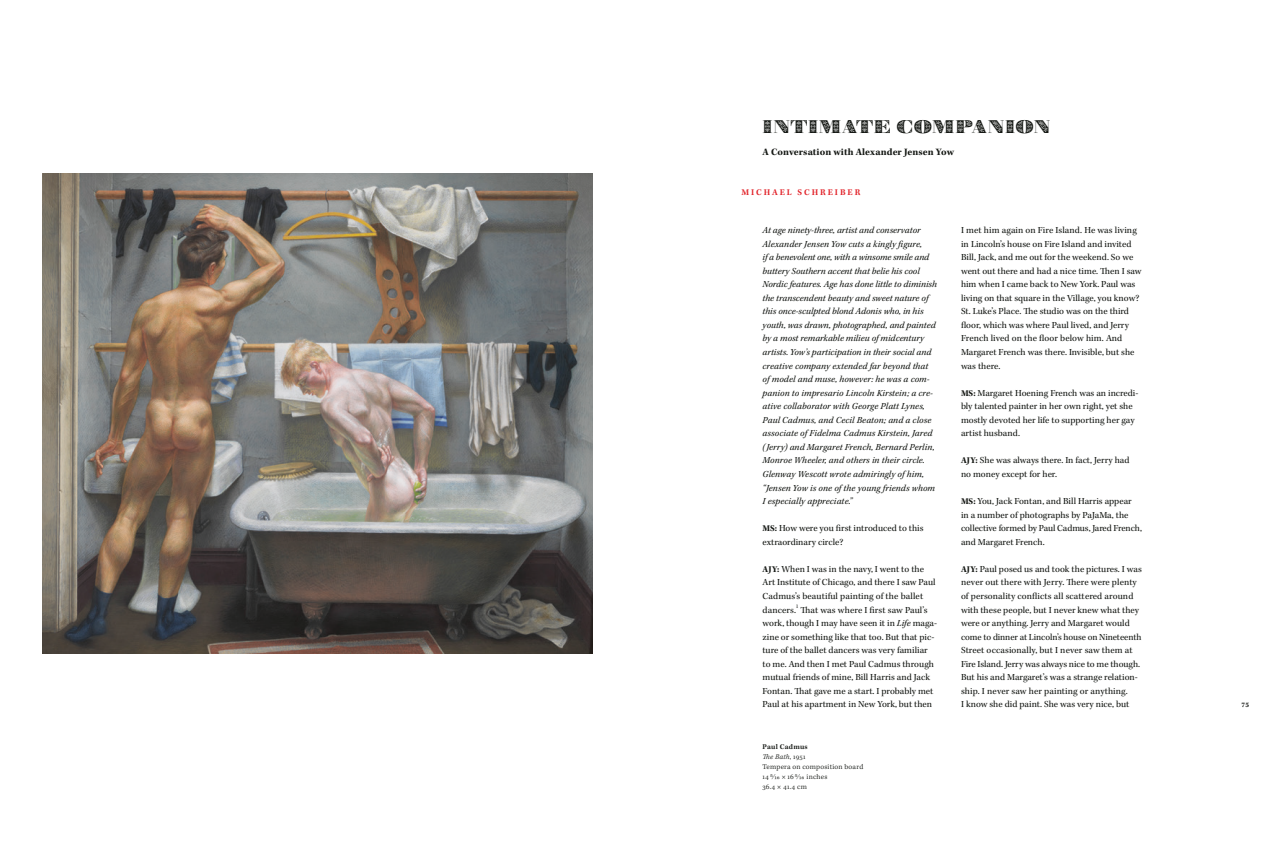
<style>
.page{position:relative;width:1270px;height:848px;background:#fff}
.page>*{position:absolute;margin:0;border:0;box-sizing:border-box;transform-origin:0 0}
.t1{font:18px "Walbaum Decorated";letter-spacing:.04em;color:#141713}
.t2{font:700 10px "Kepler Std";letter-spacing:.01em;color:#141713}
.Body{font:9.5px/13.6px "Kepler Std";color:#141713}
.t3{font:italic 9.5px/13.6px "Kepler Std";letter-spacing:.005em;color:#141713}
.t4{font:9px "Kepler Std Semibold Capt";letter-spacing:.21em;color:#e11f26}
.t5{font:7.5px "Kepler Std Light Capt";letter-spacing:.02em;color:#141713}
.t6{font:7.5px "Kepler Std Light Capt";letter-spacing:.04em;color:#141713}
.t7{font:7.5px "Kepler Std Light It Capt";color:#141713}
.t8{font:7.5px "Kepler Std Semibold Capt";letter-spacing:.035em;color:#141713}
.t9{font:700 7px "Kepler Std";color:#141713}
.s1{font-weight:700;font-size:9px}
.s2{font-style:italic}
.s3{font-family:"Kepler Std Light Capt"}
</style>
<div class="page">
<img style="left:43px;top:173px;width:549px;height:480px">
<p class="t1" style="left:763px;top:111px;width:289px">INTIMATE COMPANION</p>
<p class="t2" style="left:763px;top:147px;width:193px">A Conversation with Alexander Jensen Yow</p>
<p class="t4" style="left:741px;top:187px;width:121px">MICHAEL SCHREIBER</p>
<p class="t3" style="left:763px;top:223px;width:176px">At age ninety-three, artist and conservator Alexander Jensen Yow cuts a kingly figure,<br>if a benevolent one, with a winsome smile and buttery Southern accent that belie his cool Nordic features. Age has done little to diminish the transcendent beauty and sweet nature of this once-sculpted blond Adonis who, in his youth, was drawn, photographed, and painted by a most remarkable milieu of midcentury artists. Yow’s participation in their social and creative company extended far beyond that of model and muse, however: he was a com&shy;panion to impresario Lincoln Kirstein; a cre&shy;ative collaborator with George Platt Lynes, Paul Cadmus, and Cecil Beaton; and a close associate of Fidelma Cadmus Kirstein, Jared (Jerry) and Margaret French, Bernard Perlin, Monroe Wheeler, and others in their circle.<br>Glenway Wescott wrote admiringly of him, “Jensen Yow is one of the young friends whom I especially appreciate.”</p>
<p class="Body" style="left:763px;top:522px;width:163px"><span class="s1">MS:</span> How were you first introduced to this extraordinary circle?</p>
<p class="Body" style="left:763px;top:562px;width:176px"><span class="s1">AJY:</span> When I was in the navy, I went to the Art Institute of Chicago, and there I saw Paul Cadmus’s beautiful painting of the ballet dancers.<sup>1</sup> That was where I first saw Paul’s work, though I may have seen it in <span class="s2">Life</span> maga&shy;zine or something like that too. But that pic&shy;ture of the ballet dancers was very familiar to me. And then I met Paul Cadmus through mutual friends of mine, Bill Harris and Jack Fontan. That gave me a start. I probably met Paul at his apartment in New York, but then</p>
<p class="t8" style="left:762px;top:742px;width:47px">Paul Cadmus</p>
<p class="t7" style="left:762px;top:752px;width:45px">The Bath<span class="s3">, 1951</span></p>
<p class="t6" style="left:762px;top:762px;width:102px">Tempera on composition board</p>
<p class="t5" style="left:762px;top:772px;width:66px">14 5/16 × 16 5/16 inches</p>
<p class="t5" style="left:762px;top:782px;width:46px">36.4 × 41.4 cm</p>
<p class="Body" style="left:961px;top:223px;width:182px">I met him again on Fire Island. He was living in Lincoln’s house on Fire Island and invited Bill, Jack, and me out for the weekend. So we went out there and had a nice time. Then I saw him when I came back to New York. Paul was living on that square in the Village, you know?<br>St. Luke’s Place. The studio was on the third floor, which was where Paul lived, and Jerry French lived on the floor below him. And Margaret French was there. Invisible, but she was there.</p>
<p class="Body" style="left:961px;top:386px;width:179px"><span class="s1">MS:</span> Margaret Hoening French was an incredi&shy;bly talented painter in her own right, yet she mostly devoted her life to supporting her gay artist husband.</p>
<p class="Body" style="left:961px;top:454px;width:170px"><span class="s1">AJY:</span> She was always there. In fact, Jerry had no money except for her.</p>
<p class="Body" style="left:961px;top:495px;width:182px"><span class="s1">MS:</span> You, Jack Fontan, and Bill Harris appear in a number of photographs by PaJaMa, the collective formed by Paul Cadmus, Jared French, and Margaret French.</p>
<p class="Body" style="left:961px;top:562px;width:182px"><span class="s1">AJY:</span> Paul posed us and took the pictures. I was never out there with Jerry. There were plenty of personality conflicts all scattered around with these people, but I never knew what they were or anything. Jerry and Margaret would come to dinner at Lincoln’s house on Nineteenth Street occasionally, but I never saw them at Fire Island. Jerry was always nice to me though.<br>But his and Margaret’s was a strange relation&shy;ship. I never saw her painting or anything.<br>I know she did paint. She was very nice, but</p>
<p class="t9" style="left:1242px;top:701px;width:9px">75</p>
</div>
